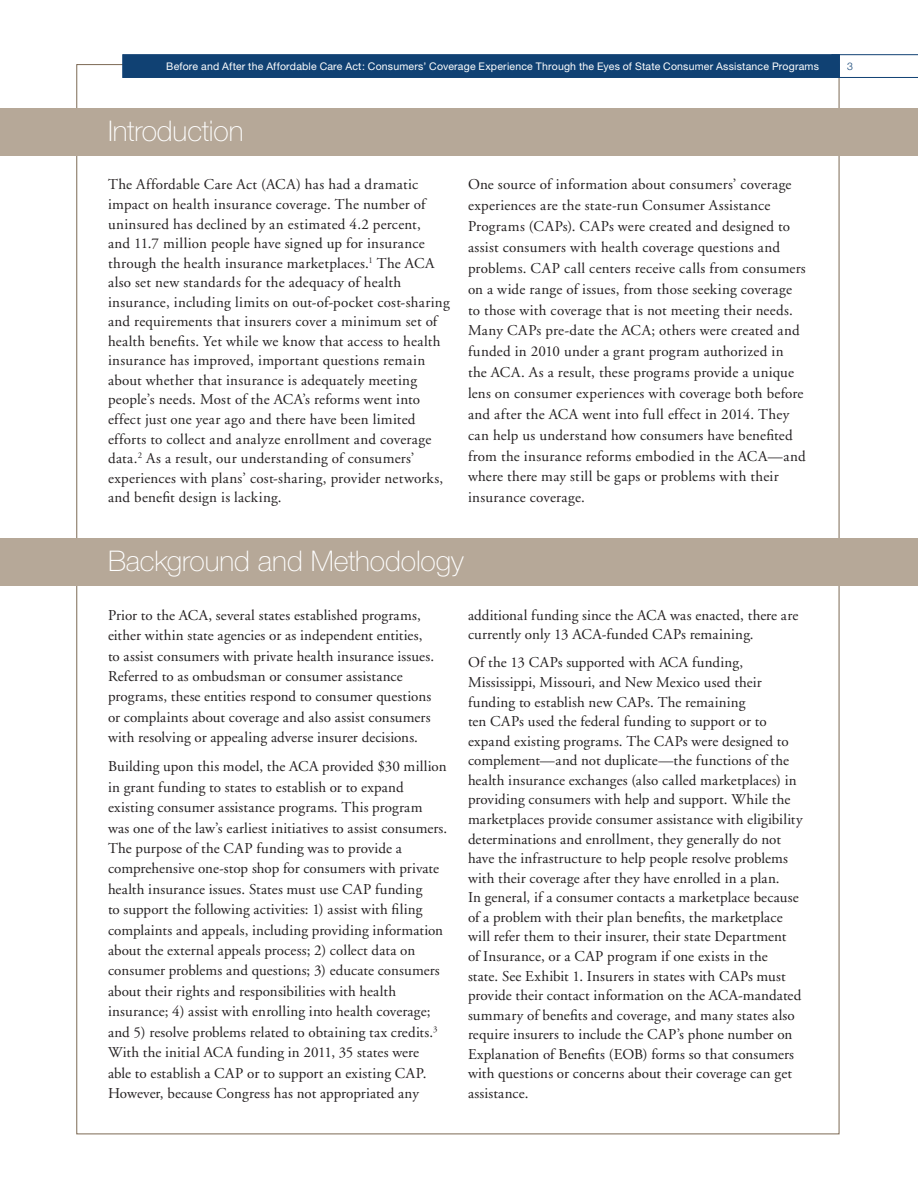
<style>
.page{position:relative;width:918px;height:1188px;background:#fff}
.page>*{position:absolute;margin:0;border:0;box-sizing:border-box;transform-origin:0 0}
.t1{font:100 28.5px "Helvetica Neue";letter-spacing:-.005em;color:#fff}
.body_copy{font:15px/19.5px "Adobe Garamond";letter-spacing:.01em;color:#231f20}
.t2{font:10.5px "Helvetica Neue";letter-spacing:.02em;color:#fff}
.t3{font:300 10.5px "Helvetica Neue";color:#104173}
</style>
<div class="page">
<svg style="left:840px;top:54px;width:78px;height:24px"></svg>
<div style="left:122px;top:54px;width:718px;height:24px;background:#104173;border:1px solid #104173"></div>
<div style="left:0;top:108px;width:918px;height:48px;background:#b6a898"></div>
<div style="left:0;top:538px;width:918px;height:48px;background:#b6a898"></div>
<p class="t2" style="left:166px;top:60px;width:654px">Before and After the Affordable Care Act: Consumers’ Coverage Experience Through the Eyes of State Consumer Assistance Programs</p>
<p class="t3" style="left:847px;top:59px;width:7px">3</p>
<h1 class="t1" style="left:108px;top:115px;width:137px">Introduction</h1>
<p class="body_copy" style="left:108px;top:175px;width:343px">The Affordable Care Act (ACA) has had a dramatic impact on health insurance coverage. The number of uninsured has declined by an estimated 4.2 percent,<br>and 11.7 million people have signed up for insurance through the health insurance marketplaces.<sup>1</sup> The ACA also set new standards for the adequacy of health insurance, including limits on out-of-pocket cost-sharing and requirements that insurers cover a minimum set of health benefits. Yet while we know that access to health insurance has improved, important questions remain about whether that insurance is adequately meeting people’s needs. Most of the ACA’s reforms went into effect just one year ago and there have been limited efforts to collect and analyze enrollment and coverage data.<sup>2</sup> As a result, our understanding of consumers’ experiences with plans’ cost-sharing, provider networks, and benefit design is lacking.</p>
<p class="body_copy" style="left:468px;top:175px;width:339px;line-height:20.9px">One source of information about consumers’ coverage experiences are the state-run Consumer Assistance Programs (CAPs). CAPs were created and designed to assist consumers with health coverage questions and problems. CAP call centers receive calls from consumers on a wide range of issues, from those seeking coverage to those with coverage that is not meeting their needs.<br>Many CAPs pre-date the ACA; others were created and funded in 2010 under a grant program authorized in the ACA. As a result, these programs provide a unique lens on consumer experiences with coverage both before and after the ACA went into full effect in 2014. They can help us understand how consumers have benefited from the insurance reforms embodied in the ACA—and where there may still be gaps or problems with their insurance coverage.</p>
<h1 class="t1" style="left:108px;top:545px;width:357px">Background and Methodology</h1>
<p class="body_copy" style="left:108px;top:605px;width:328px;line-height:20.4px">Prior to the ACA, several states established programs, either within state agencies or as independent entities, to assist consumers with private health insurance issues.<br>Referred to as ombudsman or consumer assistance programs, these entities respond to consumer questions or complaints about coverage and also assist consumers with resolving or appealing adverse insurer decisions.</p>
<p class="body_copy" style="left:108px;top:757px;width:341px;line-height:20.4px">Building upon this model, the ACA provided $30 million in grant funding to states to establish or to expand existing consumer assistance programs. This program was one of the law’s earliest initiatives to assist consumers.<br>The purpose of the CAP funding was to provide a comprehensive one-stop shop for consumers with private health insurance issues. States must use CAP funding<br>to support the following activities: 1) assist with filing complaints and appeals, including providing information about the external appeals process; 2) collect data on consumer problems and questions; 3) educate consumers about their rights and responsibilities with health insurance; 4) assist with enrolling into health coverage; and 5) resolve problems related to obtaining tax credits.<sup>3<br></sup>With the initial ACA funding in 2011, 35 states were<br>able to establish a CAP or to support an existing CAP.<br>However, because Congress has not appropriated any</p>
<p class="body_copy" style="left:468px;top:606px;width:332px">additional funding since the ACA was enacted, there are currently only 13 ACA-funded CAPs remaining.</p>
<p class="body_copy" style="left:468px;top:653px;width:336px">Of the 13 CAPs supported with ACA funding, Mississippi, Missouri, and New Mexico used their funding to establish new CAPs. The remaining<br>ten CAPs used the federal funding to support or to expand existing programs. The CAPs were designed to complement—and not duplicate—the functions of the health insurance exchanges (also called marketplaces) in providing consumers with help and support. While the marketplaces provide consumer assistance with eligibility determinations and enrollment, they generally do not have the infrastructure to help people resolve problems with their coverage after they have enrolled in a plan.<br>In general, if a consumer contacts a marketplace because of a problem with their plan benefits, the marketplace will refer them to their insurer, their state Department<br>of Insurance, or a CAP program if one exists in the<br>state. See Exhibit 1. Insurers in states with CAPs must provide their contact information on the ACA-mandated summary of benefits and coverage, and many states also require insurers to include the CAP’s phone number on Explanation of Benefits (EOB) forms so that consumers with questions or concerns about their coverage can get assistance.</p>
</div>
